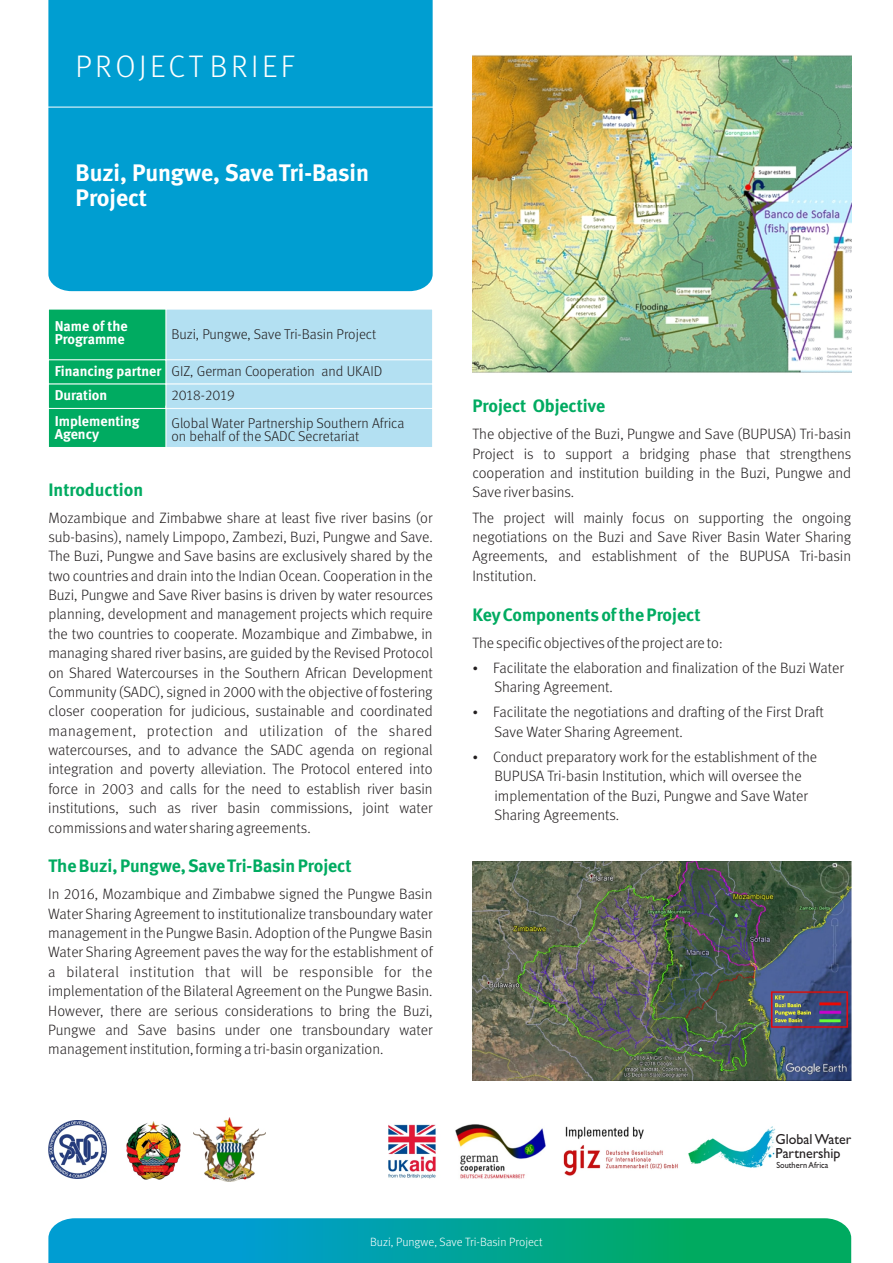
<style>
.page{position:relative;width:893px;height:1263px;background:#fff}
.page>*{position:absolute;margin:0;border:0;box-sizing:border-box;transform-origin:0 0}
.t1{font:31.2px "Meta Light LF";letter-spacing:.115em;color:#fff}
.t2{font:23.85px/25px "Meta Bold LF";letter-spacing:-.005em;color:#fff}
.t3{font:18px "Meta Bold LF";color:#00ab61}
.t4{font:15px/19.4px "Meta Light LF";color:#231f20;text-align:justify}
.t5{font:14.55px/14.4px "Gill Sans";color:#231f20;scale:.96 1}
.t6{font:14.25px/12.8px "Meta Light LF";color:#231f20}
.t7{font:14.25px/13.4px "Meta Bold LF";color:#fff}
.t8{font:12px "Meta Light LF";color:#fff}
.t9{font:8.85px "Gill Sans";color:#231f20;scale:.93 1}
</style>
<div class="page">
<img style="left:193px;top:1118px;width:72px;height:64px">
<svg style="left:48px;top:1218px;width:803px;height:45px;background:#03a49c"></svg>
<svg style="left:48px;top:309px;width:384px;height:138px;background:#80d1c7"></svg>
<div style="left:48px;top:0;width:385px;height:291px;background:#009ed1"></div>
<img style="left:688px;top:1126px;width:88px;height:42px">
<hr style="left:23px;top:107px;width:424px;height:1px;background:#fff">
<img style="left:48px;top:1120px;width:59px;height:58px">
<img style="left:127px;top:1121px;width:53px;height:58px">
<img style="left:472px;top:55px;width:380px;height:318px">
<img style="left:472px;top:861px;width:379px;height:219px">
<img style="left:388px;top:1124px;width:290px;height:55px">
<h1 class="t1" style="left:76px;top:52px;width:220px">PROJECT BRIEF</h1>
<h2 class="t2" style="left:76px;top:160px;width:295px">Buzi, Pungwe, Save Tri-Basin<br>Project</h2>
<p class="t7" style="left:55px;top:319px;width:75px">Name of the<br>Programme</p>
<p class="t7" style="left:55px;top:359px;width:108px;line-height:24.2px">Financing partner<br>Duration</p>
<p class="t7" style="left:55px;top:414px;width:87px">Implementing<br>Agency</p>
<p class="t6" style="left:171px;top:328px;width:206px">Buzi, Pungwe, Save Tri-Basin Project</p>
<p class="t6" style="left:171px;top:360px;width:212px;line-height:24.2px">GIZ, German Cooperation and UKAID<br>2018-2019</p>
<p class="t6" style="left:171px;top:417px;width:234px">Global Water Partnership Southern Africa on behalf of the SADC Secretariat</p>
<p class="t3" style="left:48px;top:479px;width:96px">Introduction</p>
<p class="t4" style="left:48px;top:508px;width:386px">Mozambique and Zimbabwe share at least five river basins (or sub-basins), namely Limpopo, Zambezi, Buzi, Pungwe and Save.<br>The Buzi, Pungwe and Save basins are exclusively shared by the two countries and drain into the Indian Ocean. Cooperation in the Buzi, Pungwe and Save River basins is driven by water resources planning, development and management projects which require the two countries to cooperate. Mozambique and Zimbabwe, in managing shared river basins, are guided by the Revised Protocol on Shared Watercourses in the Southern African Development Community (SADC), signed in 2000 with the objective of fostering closer cooperation for judicious, sustainable and coordinated management, protection and utilization of the shared watercourses, and to advance the SADC agenda on regional integration and poverty alleviation. The Protocol entered into force in 2003 and calls for the need to establish river basin institutions, such as river basin commissions, joint water commissions and water sharing agreements.</p>
<p class="t3" style="left:48px;top:855px;width:305px">The Buzi, Pungwe, Save Tri-Basin Project</p>
<p class="t4" style="left:48px;top:885px;width:386px">In 2016, Mozambique and Zimbabwe signed the Pungwe Basin</p>
<p class="t4" style="left:48px;top:904px;width:386px">Water Sharing Agreement to institutionalize transboundary water management in the Pungwe Basin. Adoption of the Pungwe Basin Water Sharing Agreement paves the way for the establishment of a bilateral institution that will be responsible for the implementation of the Bilateral Agreement on the Pungwe Basin.<br>However, there are serious considerations to bring the Buzi, Pungwe and Save basins under one transboundary water managementinstitution, forming a tri-basin organization.</p>
<p class="t3" style="left:472px;top:396px;width:134px">Project Objective</p>
<p class="t4" style="left:472px;top:425px;width:380px">The objective of the Buzi, Pungwe and Save (BUPUSA) Tri-basin Project is to support a bridging phase that strengthens cooperation and institution building in the Buzi, Pungwe and Save river basins.</p>
<p class="t4" style="left:472px;top:509px;width:380px">The project will mainly focus on supporting the ongoing negotiations on the Buzi and Save River Basin Water Sharing Agreements, and establishment of the BUPUSA Tri-basin Institution.</p>
<p class="t3" style="left:472px;top:604px;width:230px">KeyComponentsofthe Project</p>
<p class="t4" style="left:493px;top:630px;width:352px;line-height:25.2px;text-indent:-21px">The specificobjectivesofthe projectare to:<br>Facilitate the elaboration and finalization of the Buzi Water</p>
<p class="t4" style="left:493px;top:675px;width:332px;line-height:25.2px">Sharing Agreement.<br>Facilitate the negotiations and drafting of the First Draft</p>
<p class="t4" style="left:493px;top:720px;width:325px;line-height:25.2px">Save Water Sharing Agreement.<br>Conduct preparatory work for the establishment of the</p>
<p class="t4" style="left:494px;top:767px;width:315px;text-align:left">BUPUSA Tri-basin Institution, which will oversee the implementation of the Buzi, Pungwe and Save Water<br>Sharing Agreements.</p>
<p class="t5" style="left:776px;top:1133px;width:80px">Global Water<br>Partnership</p>
<p class="t9" style="left:776px;top:1162px;width:57px">Southern Africa</p>
<p class="t8" style="left:370px;top:1237px;width:174px">Buzi, Pungwe, Save Tri-Basin Project</p>
</div>
